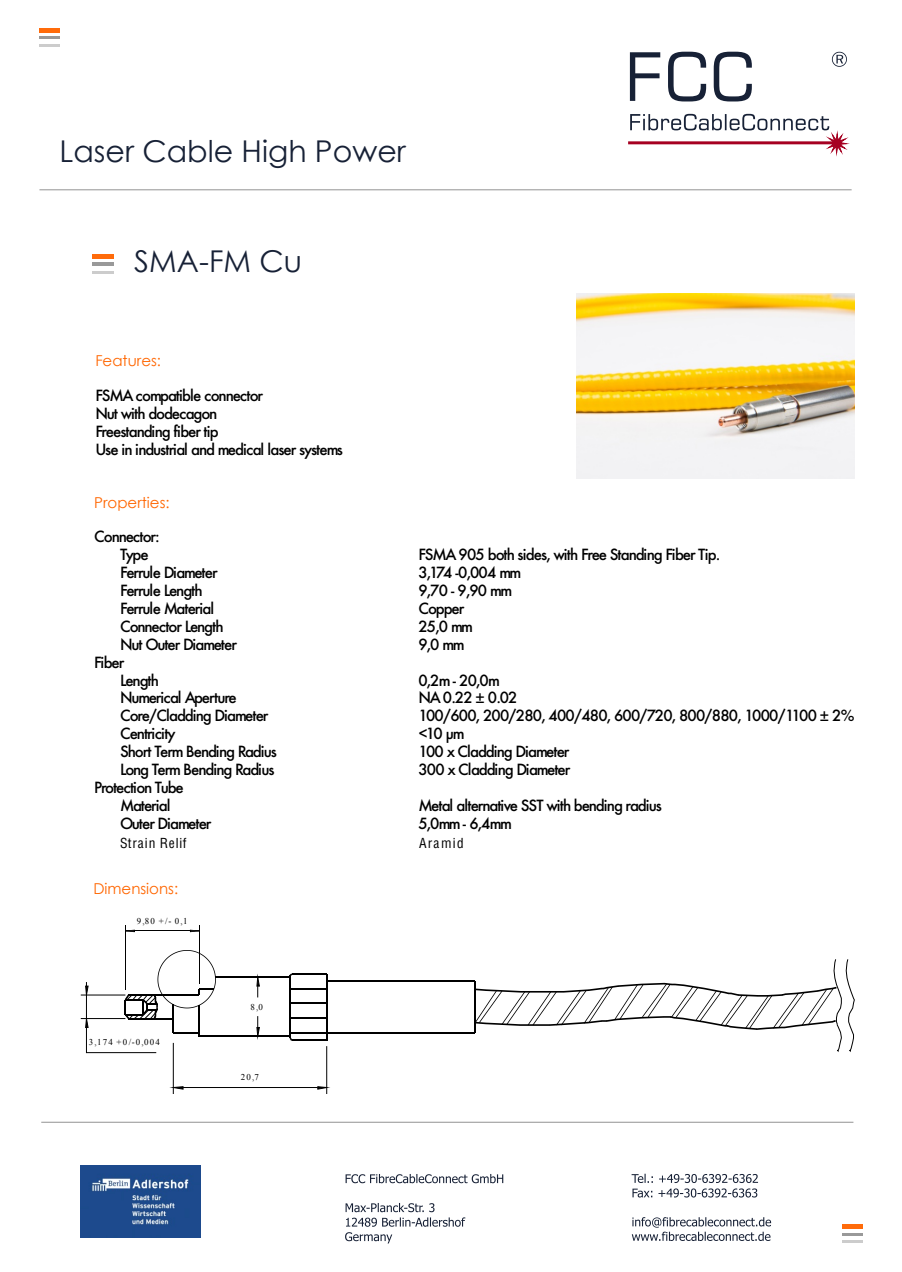
<style>
.page{position:relative;width:902px;height:1272px;background:#fff}
.page>*{position:absolute;margin:0;border:0;box-sizing:border-box;transform-origin:0 0}
.t1{font:30px "Century Gothic";color:#172136}
.t2{font:500 15px/18px "Futura";letter-spacing:-.07em;color:#000}
.t3{font:500 15px "Futura";letter-spacing:-.05em;color:#000}
.t4{font:15px "Century Gothic";color:#f60}
.t5{font:13.5px "Helvetica LTMM 1 1000";letter-spacing:.07em;color:#000}
.t6{font:8.85px "Times New Roman";letter-spacing:.135em;color:#000}
.s1{font-family:"Helvetica LTMM 1 867"}
</style>
<div class="page">
<svg style="left:631px;top:1173px;width:140px;height:67px"></svg>
<div style="left:39px;top:28px;width:21px;height:5px;background:#ff6b0a"></div>
<hr style="left:39px;top:36px;width:21px;height:3px;background:#999">
<hr style="left:39px;top:45px;width:21px;height:2px;background:#ccc">
<hr style="left:842px;top:1224px;width:21px;height:4px;background:#ff6b0a">
<hr style="left:842px;top:1232px;width:21px;height:3px;background:#999">
<hr style="left:842px;top:1240px;width:21px;height:2px;background:#ccc">
<svg style="left:345px;top:1174px;width:158px;height:69px"></svg>
<svg style="left:39px;top:189px;width:813px;height:2px"></svg>
<img style="left:80px;top:1165px;width:120px;height:72px">
<svg style="left:630px;top:52px;width:121px;height:49px"></svg>
<svg style="left:628px;top:114px;width:220px;height:41px"></svg>
<svg style="left:41px;top:1121px;width:813px;height:2px"></svg>
<div style="left:92px;top:254px;width:21px;height:5px;background:#ff6b0a"></div>
<hr style="left:92px;top:263px;width:21px;height:3px;background:#999">
<hr style="left:92px;top:271px;width:21px;height:2px;background:#ccc">
<svg style="left:831px;top:52px;width:15px;height:15px"></svg>
<hr style="left:292px;top:973px;width:35px;height:1px;background:#000">
<hr style="left:326px;top:973px;width:1px;height:34px;background:#000">
<hr style="left:289px;top:977px;width:2px;height:30px;background:#000">
<hr style="left:290px;top:987px;width:37px;height:2px;background:#000">
<hr style="left:290px;top:1002px;width:37px;height:1px;background:#000">
<hr style="left:199px;top:1035px;width:91px;height:2px;background:#000">
<hr style="left:292px;top:1039px;width:35px;height:2px;background:#000">
<hr style="left:326px;top:1007px;width:1px;height:33px;background:#000">
<hr style="left:289px;top:1007px;width:2px;height:29px;background:#000">
<hr style="left:290px;top:1032px;width:37px;height:1px;background:#000">
<hr style="left:290px;top:1016px;width:37px;height:2px;background:#000">
<svg style="left:476px;top:959px;width:378px;height:92px"></svg>
<hr style="left:327px;top:980px;width:148px;height:2px;background:#000">
<hr style="left:327px;top:1032px;width:148px;height:1px;background:#000">
<hr style="left:474px;top:981px;width:2px;height:52px;background:#000">
<hr style="left:215px;top:976px;width:75px;height:1px;background:#000">
<hr style="left:125px;top:925px;width:1px;height:64px;background:#000">
<hr style="left:199px;top:925px;width:1px;height:58px;background:#000">
<hr style="left:134px;top:930px;width:56px;height:1px;background:#000">
<svg style="left:126px;top:929px;width:9px;height:3px"></svg>
<svg style="left:190px;top:929px;width:9px;height:3px"></svg>
<hr style="left:173px;top:1042px;width:1px;height:51px;background:#000">
<hr style="left:326px;top:1046px;width:1px;height:47px;background:#000">
<hr style="left:183px;top:1087px;width:135px;height:1px;background:#000">
<svg style="left:173px;top:1086px;width:10px;height:3px"></svg>
<svg style="left:317px;top:1086px;width:10px;height:3px"></svg>
<svg style="left:252px;top:977px;width:8px;height:20px"></svg>
<svg style="left:256px;top:1016px;width:4px;height:19px"></svg>
<hr style="left:81px;top:994px;width:44px;height:1px;background:#000">
<hr style="left:81px;top:1018px;width:44px;height:1px;background:#000">
<svg style="left:85px;top:950px;width:131px;height:102px"></svg>
<img style="left:576px;top:293px;width:278px;height:186px">
<h1 class="t1" style="left:59px;top:140px;width:348px">Laser Cable High Power</h1>
<h1 class="t1" style="left:134px;top:250px;width:169px">SMA-FM Cu</h1>
<p class="t4" style="left:95px;top:354px;width:67px">Features:</p>
<p class="t2" style="left:95px;top:387px;width:249px">FSMA compatible connector<br>Nut with dodecagon<br>Freestanding fiber tip<br>Use in industrial and medical laser systems</p>
<p class="t4" style="left:94px;top:496px;width:77px">Properties:</p>
<p class="t2" style="left:120px;top:528px;width:41px;text-indent:-26px">Connector:<br>Type</p>
<p class="t2" style="left:418px;top:546px;width:303px">FSMA 905 both sides, with Free Standing Fiber Tip.</p>
<p class="t2" style="left:120px;top:564px;width:99px">Ferrule Diameter</p>
<p class="t2" style="left:418px;top:564px;width:105px">3,174 -0,004 mm</p>
<p class="t2" style="left:120px;top:582px;width:84px">Ferrule Length</p>
<p class="t2" style="left:418px;top:582px;width:95px">9,70 - 9,90 mm</p>
<p class="t2" style="left:120px;top:600px;width:96px">Ferrule Material</p>
<p class="t2" style="left:418px;top:600px;width:48px">Copper</p>
<p class="t2" style="left:120px;top:618px;width:105px">Connector Length</p>
<p class="t2" style="left:418px;top:618px;width:56px">25,0 mm</p>
<p class="t2" style="left:120px;top:636px;width:118px">Nut Outer Diameter</p>
<p class="t2" style="left:418px;top:636px;width:48px">9,0 mm</p>
<p class="t2" style="left:120px;top:654px;width:40px;text-indent:-26px">Fiber<br>Length</p>
<p class="t2" style="left:418px;top:672px;width:83px">0,2m - 20,0m</p>
<p class="t2" style="left:120px;top:690px;width:118px">Numerical Aperture</p>
<p class="t2" style="left:418px;top:690px;width:101px">NA 0.22 ± 0.02</p>
<p class="t2" style="left:120px;top:708px;width:150px">Core/Cladding Diameter</p>
<p class="t3" style="left:418px;top:709px;width:437px">100/600, 200/280, 400/480, 600/720, 800/880, 1000/1100 ± 2%</p>
<p class="t2" style="left:120px;top:726px;width:57px">Centricity</p>
<p class="t2" style="left:418px;top:726px;width:48px">&lt;10 µm</p>
<p class="t2" style="left:120px;top:762px;width:156px">Long Term Bending Radius</p>
<p class="t2" style="left:418px;top:762px;width:153px">300 x Cladding Diameter</p>
<p class="t2" style="left:120px;top:780px;width:65px;text-indent:-26px">Protection Tube<br>Material</p>
<p class="t2" style="left:120px;top:744px;width:158px">Short Term Bending Radius</p>
<p class="t2" style="left:418px;top:744px;width:153px">100 x Cladding Diameter</p>
<p class="t2" style="left:418px;top:798px;width:245px">Metal alternative SST with bending radius</p>
<p class="t2" style="left:120px;top:815px;width:93px">Outer Diameter</p>
<p class="t2" style="left:418px;top:815px;width:95px">5,0mm - 6,4mm</p>
<p class="t5" style="left:120px;top:835px;width:68px">Stra<span class="s1">i</span>n Re<span class="s1">li</span>f</p>
<p class="t5" style="left:419px;top:835px;width:46px">Aram<span class="s1">i</span>d</p>
<p class="t4" style="left:93px;top:882px;width:86px">Dimensions:</p>
<p class="t6" style="left:137px;top:917px;width:52px">9,80 +/- 0,1</p>
<p class="t6" style="left:89px;top:1039px;width:72px">3,174 +0/-0,004</p>
<p class="t6" style="left:250px;top:1003px;width:14px">8,0</p>
<p class="t6" style="left:241px;top:1074px;width:20px">20,7</p>
</div>
